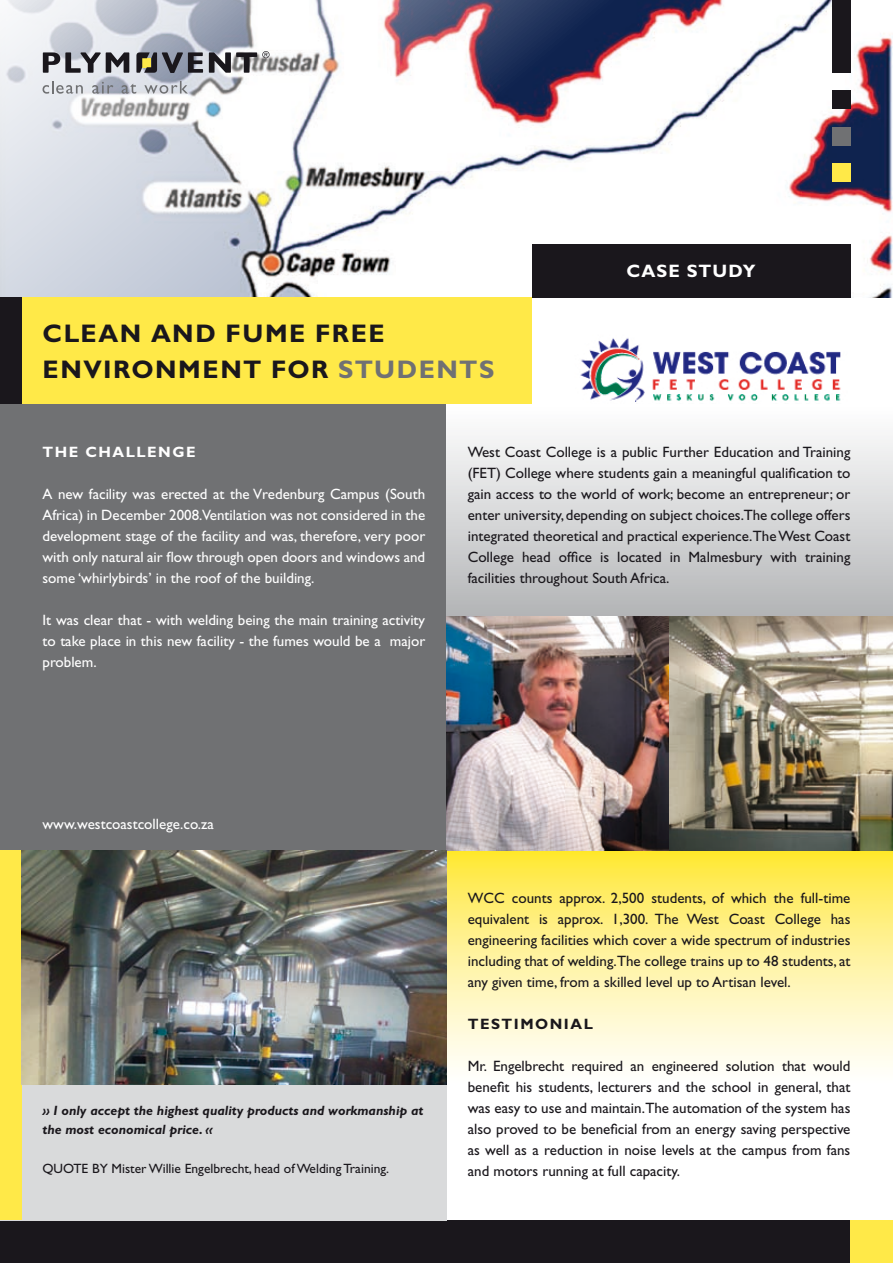
<style>
.page{position:relative;width:893px;height:1263px;background:#fff}
.page>*{position:absolute;margin:0;border:0;box-sizing:border-box;transform-origin:0 0}
.t1{font:700 25.5px/36px "Gill Sans Std";letter-spacing:.06em;color:#1a171c}
.t2{font:700 25.5px "Gill Sans Std";letter-spacing:.06em;color:#707173}
.t3{font:700 18px "Gill Sans Std";letter-spacing:.06em;color:#fff}
.t4{font:15px/21px "Gill Sans Std";color:#1a171c;text-align:justify}
.t5{font:15px/21px "Gill Sans Std";color:#fff;text-align:justify}
.t6{font:700 15px "Gill Sans Std";letter-spacing:.1em;color:#fff}
.t7{font:700 15px "Gill Sans Std";letter-spacing:.1em;color:#1a171c}
.t8{font:italic 700 13.5px/19.5px "Gill Sans Std";color:#1a171c}
.t9{font:13.5px "Gill Sans Std";color:#1a171c}
.s1{color:#1a171c}
</style>
<div class="page">
<div style="left:0;top:404px;width:446px;height:446px;background:#707173"></div>
<div style="left:446px;top:404px;width:447px;height:213px;background:linear-gradient(to bottom,#fff,#b3b5b6)"></div>
<svg style="left:446px;top:850px;width:447px;height:234px;background:#fef2a3"></svg>
<div style="left:0;top:1220px;width:893px;height:43px;background:#1a171c"></div>
<div style="left:0;top:1084px;width:446px;height:136px;background:#d9dadb"></div>
<img style="left:0;top:0;width:893px;height:298px">
<div style="left:850px;top:1220px;width:43px;height:43px;background:#ffe948"></div>
<div style="left:0;top:850px;width:21px;height:370px;background:#ffe948"></div>
<div style="left:0;top:298px;width:531px;height:106px;background:#ffe948"></div>
<div style="left:531px;top:244px;width:319px;height:54px;background:#1a171c"></div>
<div style="left:0;top:298px;width:21px;height:106px;background:#1a171c"></div>
<img style="left:446px;top:617px;width:447px;height:233px">
<img style="left:21px;top:850px;width:425px;height:234px">
<img style="left:580px;top:338px;width:261px;height:64px">
<div style="left:832px;top:164px;width:18px;height:18px;background:#ffe948"></div>
<div style="left:832px;top:127px;width:18px;height:18px;background:#707173"></div>
<div style="left:832px;top:91px;width:18px;height:18px;background:#1a171c"></div>
<div style="left:832px;top:0;width:18px;height:73px;background:#1a171c"></div>
<svg style="left:43px;top:52px;width:86px;height:21px;background:#838389"></svg>
<svg style="left:209px;top:51px;width:60px;height:22px"></svg>
<svg style="left:136px;top:52px;width:67px;height:21px"></svg>
<svg style="left:43px;top:81px;width:40px;height:13px"></svg>
<svg style="left:92px;top:82px;width:21px;height:12px"></svg>
<svg style="left:122px;top:84px;width:14px;height:10px"></svg>
<svg style="left:144px;top:81px;width:44px;height:13px"></svg>
<h1 class="t1" style="left:43px;top:315px;width:41px">CLEAN</h1>
<h1 class="t1" style="left:42px;top:315px;width:325px;text-indent:109px">AND FUME FREE<br>ENVI RONMENT</h1>
<h1 class="t2" style="left:271px;top:354px;width:167px"><span class="s1">FOR</span> STUDENTS</h1>
<p class="t3" style="left:626px;top:260px;width:130px">CASE STUDY</p>
<p class="t6" style="left:43px;top:443px;width:155px">THE CHALLENGE</p>
<p class="t5" style="left:43px;top:483px;width:384px">A new facility was erected at the Vredenburg Campus (South Africa) in December 2008.Ventilation was not considered in the development stage of the facility and was, therefore, very poor with only natural air flow through open doors and windows and some ‘whirlybirds’ in the roof of the building.</p>
<p class="t5" style="left:43px;top:609px;width:384px">It was clear that - with welding being the main training activity to take place in this new facility - the fumes would be a major problem.</p>
<p class="t4" style="left:468px;top:441px;width:384px">West Coast College is a public Further Education and Training (FET) College where students gain a meaningful qualification to gain access to the world of work; become an entrepreneur; or enter university, depending on subject choices.The college offers integrated theoretical and practical experience.The West Coast College head office is located in Malmesbury with training facilities throughout South Africa.</p>
<p class="t5" style="left:43px;top:814px;width:173px">www.westcoastcollege.co.za</p>
<p class="t8" style="left:43px;top:1100px;width:382px">» I only accept the highest quality products and workmanship at the most economical price. «</p>
<p class="t9" style="left:43px;top:1161px;width:348px">quote by Mister Willie Engelbrecht, head of Welding Training.</p>
<p class="t4" style="left:468px;top:888px;width:384px">WCC counts approx. 2,500 students, of which the full-time equivalent is approx. 1,300. The West Coast College has engineering facilities which cover a wide spectrum of industries including that of welding.The college trains up to 48 students, at any given time, from a skilled level up to Artisan level.</p>
<p class="t7" style="left:468px;top:1015px;width:127px">TESTIMONIAL</p>
<p class="t4" style="left:468px;top:1056px;width:384px">Mr. Engelbrecht required an engineered solution that would benefit his students, lecturers and the school in general, that was easy to use and maintain.The automation of the system has also proved to be beneficial from an energy saving perspective as well as a reduction in noise levels at the campus from fans and motors running at full capacity.</p>
</div>
